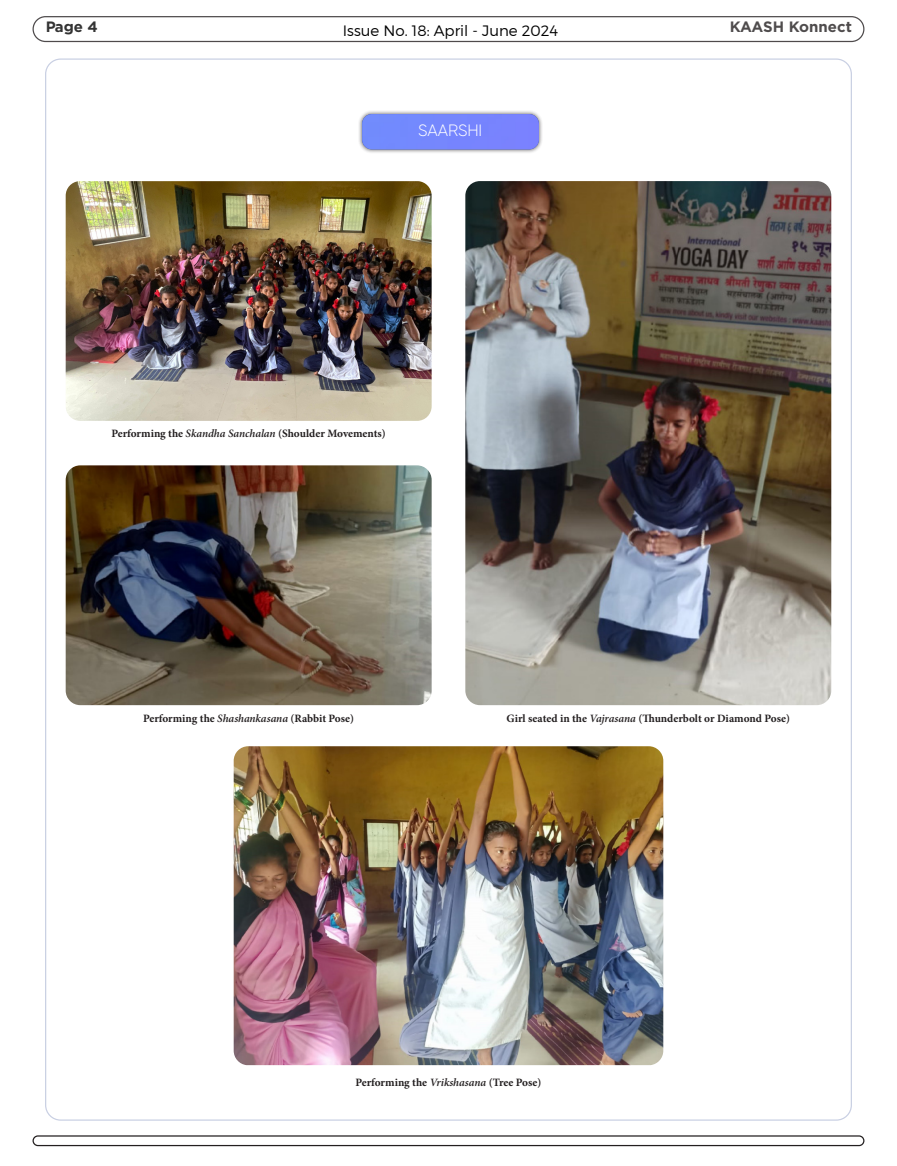
<style>
.page{position:relative;width:897px;height:1166px;background:#fff}
.page>*{position:absolute;margin:0;border:0;box-sizing:border-box;transform-origin:0 0}
.Paragraph_Style_1{font:300 16.38px "Gilroy";letter-spacing:-.005em;color:#fff}
.t1{font:300 15px "Montserrat";color:#000}
.t2{font:700 15px "Gotham";color:#231f20}
.t3{font:700 15px "Gotham";color:#000}
.Paragraph_Style_1-2{font:700 11.25px "Minion Pro";color:#231f20}
.s1{font-weight:600;font-style:italic}
</style>
<div class="page">
<div style="left:33px;top:16px;width:831px;height:26px;border:1px solid #231f20;border-radius:12px"></div>
<div style="left:33px;top:1135px;width:831px;height:11px;border:1px solid #231f20;border-radius:5px"></div>
<img style="left:66px;top:181px;width:365px;height:240px">
<img style="left:66px;top:465px;width:365px;height:240px">
<img style="left:465px;top:181px;width:366px;height:524px">
<img style="left:234px;top:746px;width:429px;height:319px">
<div style="left:358px;top:110px;width:185px;height:44px;background:#231f20;opacity:.75"></div>
<div style="left:362px;top:114px;width:177px;height:35px;background:#7586fe"></div>
<h2 class="t3" style="left:45px;top:18px;width:54px">Page 4</h2>
<h2 class="t1" style="left:343px;top:21px;width:217px">Issue No. 18: April - June 2024</h2>
<h2 class="t2" style="left:729px;top:18px;width:124px">KAASH Konnect</h2>
<p class="Paragraph_Style_1" style="left:418px;top:121px;width:66px">SAARSHI</p>
<p class="Paragraph_Style_1-2" style="left:111px;top:426px;width:276px">Performing the <span class="s1">Skandha Sanchalan</span> (Shoulder Movements)</p>
<p class="Paragraph_Style_1-2" style="left:143px;top:710px;width:212px">Performing the <span class="s1">Shashankasana</span> (Rabbit Pose)</p>
<p class="Paragraph_Style_1-2" style="left:506px;top:710px;width:285px">Girl seated in the <span class="s1">Vajrasana</span> (Thunderbolt or Diamond Pose)</p>
<p class="Paragraph_Style_1-2" style="left:355px;top:1074px;width:187px">Performing the <span class="s1">Vrikshasana</span> (Tree Pose)</p>
</div>
